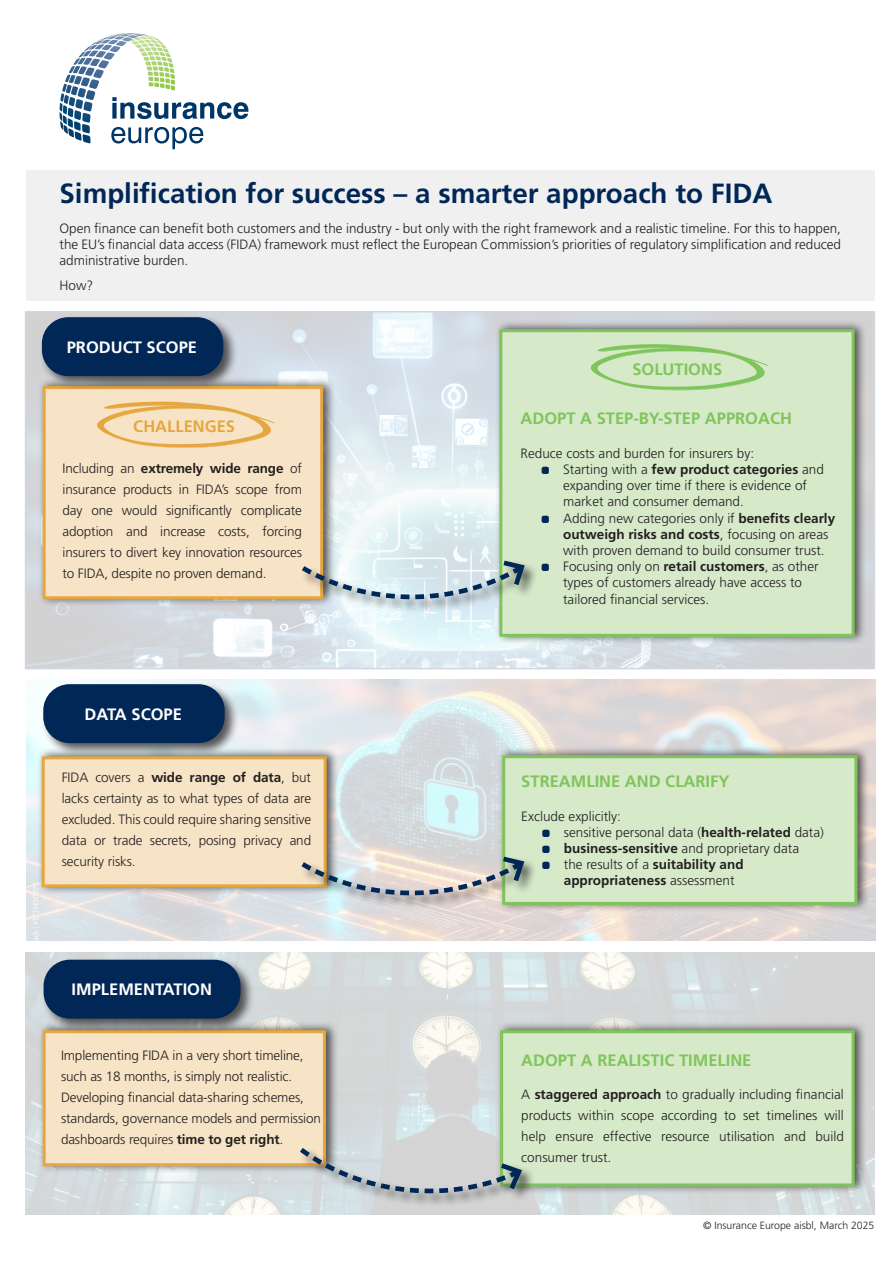
<style>
.page{position:relative;width:893px;height:1263px;background:#fff}
.page>*{position:absolute;margin:0;border:0;box-sizing:border-box;transform-origin:0 0}
.t1{font:700 27.75px "Frutiger LT Pro";color:#002756}
.t2{font:700 16.5px "Frutiger LT Pro";color:#80c55b}
.t3{font:700 16.5px "Frutiger LT Pro";color:#fff}
.t4{font:700 16.5px "Frutiger LT Pro";color:#e6a640}
.t5{font:300 13.5px/21px "Frutiger LT Pro";color:#231f20;text-align:justify}
.t6{font:700 13.5px/16.2px "Frutiger LT Pro";color:#231f20}
.t7{font:300 10.5px "Frutiger LT Pro";color:#231f20}
.s1{font-weight:700}
.s2{color:#002756}
.s3{font-weight:300}
</style>
<div class="page">
<img style="left:28px;top:314px;width:844px;height:352px">
<img style="left:26px;top:679px;width:849px;height:261px">
<div style="left:38px;top:377px;width:298px;height:230px;background:#231f20;opacity:.75"></div>
<div style="left:43px;top:386px;width:280px;height:213px;background:#f7e4c6;border:3px solid #e6a640"></div>
<div style="left:495px;top:320px;width:372px;height:324px;background:#231f20;opacity:.75"></div>
<div style="left:499px;top:329px;width:356px;height:308px;background:#d6e9c9;border:3px solid #80c55b"></div>
<div style="left:26px;top:170px;width:848px;height:131px;background:#f0f0f0"></div>
<svg style="left:97px;top:402px;width:178px;height:46px"></svg>
<svg style="left:591px;top:344px;width:177px;height:46px"></svg>
<div style="left:37px;top:747px;width:302px;height:148px;background:#231f20;opacity:.75"></div>
<div style="left:42px;top:756px;width:285px;height:131px;background:#f7e4c6;border:3px solid #e6a640"></div>
<div style="left:498px;top:746px;width:372px;height:167px;background:#231f20;opacity:.75"></div>
<div style="left:502px;top:755px;width:355px;height:150px;background:#d6e9c9;border:3px solid #80c55b"></div>
<svg style="left:60px;top:33px;width:188px;height:116px"></svg>
<div style="left:39px;top:315px;width:199px;height:75px;background:#231f20;opacity:.75"></div>
<div style="left:43px;top:318px;width:180px;height:57px;background:#002756;border-radius:26px"></div>
<div style="left:42px;top:317px;width:181px;height:59px;border:2px solid #002756;border-radius:26px"></div>
<div style="left:41px;top:682px;width:198px;height:75px;background:#231f20;opacity:.75"></div>
<div style="left:44px;top:685px;width:180px;height:57px;background:#002756;border-radius:26px"></div>
<div style="left:43px;top:684px;width:182px;height:59px;border:2px solid #002756;border-radius:26px"></div>
<div style="left:300px;top:855px;width:238px;height:54px;background:#231f20;opacity:.75"></div>
<svg style="left:300px;top:856px;width:225px;height:40px;background:#c7c5bf"></svg>
<img style="left:26px;top:952px;width:848px;height:262px">
<div style="left:496px;top:1021px;width:371px;height:173px;background:#231f20;opacity:.75"></div>
<div style="left:500px;top:1030px;width:355px;height:156px;background:#d6e9c9;border:3px solid #80c55b"></div>
<div style="left:38px;top:1021px;width:301px;height:153px;background:#231f20;opacity:.75"></div>
<div style="left:43px;top:1030px;width:283px;height:136px;background:#f7e4c6;border:3px solid #e6a640"></div>
<div style="left:41px;top:957px;width:214px;height:76px;background:#231f20;opacity:.75"></div>
<div style="left:44px;top:960px;width:196px;height:58px;background:#002756;border-radius:26px"></div>
<div style="left:44px;top:960px;width:197px;height:58px;border:2px solid #002756;border-radius:26px"></div>
<div style="left:298px;top:1146px;width:238px;height:62px;background:#231f20;opacity:.75"></div>
<svg style="left:299px;top:1147px;width:224px;height:47px;background:#bdc2c2"></svg>
<div style="left:301px;top:559px;width:237px;height:54px;background:#231f20;opacity:.75"></div>
<svg style="left:301px;top:560px;width:225px;height:40px;background:#bfcdcd"></svg>
<h1 class="t1" style="left:60px;top:177px;width:714px">Simplification for success – a smarter approach to FIDA</h1>
<p class="t5" style="left:60px;top:220px;width:783px;line-height:16.2px">Open finance can benefit both customers and the industry - but only with the right framework and a realistic timeline. For this to happen, the EU’s financial data access (FIDA) framework must reflect the European Commission’s priorities of regulatory simplification and reduced administrative burden.</p>
<p class="t5" style="left:60px;top:275px;width:35px">How?</p>
<p class="t3" style="left:67px;top:337px;width:132px">PRODUCT SCOPE</p>
<p class="t4" style="left:133px;top:416px;width:103px">CHALLENGES</p>
<p class="t5" style="left:63px;top:458px;width:241px">Including an <span class="s1">extremely wide range</span> of insurance products in FIDA’s scope from day one would significantly complicate adoption and increase costs, forcing insurers to divert key innovation resources to FIDA, despite no proven demand.</p>
<p class="t3" style="left:85px;top:704px;width:99px">DATA SCOPE</p>
<p class="t2" style="left:632px;top:359px;width:91px">SOLUTIONS</p>
<p class="t2" style="left:521px;top:409px;width:273px">ADOPT A STEP-BY-STEP APPROACH</p>
<p class="t5" style="left:521px;top:443px;width:235px">Reduce costs and burden for insurers by:</p>
<p class="t5" style="left:563px;top:461px;width:262px;line-height:16.2px;text-align:left;text-indent:-21px"><span class="s2">•</span> Starting with a <span class="s1">few product categories</span> and expanding over time if there is evidence of market and consumer demand.</p>
<p class="t5" style="left:563px;top:510px;width:274px;line-height:16.2px;text-align:left;text-indent:-21px"><span class="s2">•</span> Adding new categories only if <span class="s1">benefits clearly outweigh risks and costs</span>, focusing on areas with proven demand to build consumer trust.</p>
<p class="t5" style="left:563px;top:559px;width:257px;line-height:16.2px;text-align:left;text-indent:-21px"><span class="s2">•</span> Focusing only on <span class="s1">retail customers</span>, as other types of customers already have access to tailored financial services.</p>
<p class="t5" style="left:62px;top:767px;width:251px">FIDA covers a <span class="s1">wide range of data</span>, but lacks certainty as to what types of data are excluded. This could require sharing sensitive data or trade secrets, posing privacy and security risks.</p>
<p class="t2" style="left:521px;top:771px;width:210px">STREAMLINE AND CLARIFY</p>
<p class="t5" style="left:521px;top:805px;width:101px">Exclude explicitly:</p>
<p class="t5" style="left:543px;top:822px;width:283px"><span class="s2">•</span> sensitive personal data (<span class="s1">health-related</span> data)</p>
<p class="t6" style="left:543px;top:840px;width:258px"><span class="s2">•</span> business-sensitive <span class="s3">and proprietary data</span></p>
<p class="t6" style="left:564px;top:856px;width:181px;text-indent:-21px"><span class="s2">•</span> <span class="s3">the results of a</span> suitability and appropriateness <span class="s3">assessment</span></p>
<p class="t3" style="left:72px;top:980px;width:142px">IMPLEMENTATION</p>
<p class="t5" style="left:61px;top:1045px;width:261px;text-align:left">Implementing FIDA in a very short timeline, such as 18 months, is simply not realistic.<br>Developing financial data-sharing schemes, standards, governance models and permission dashboards requires <span class="s1">time to get right</span>.</p>
<p class="t2" style="left:521px;top:1050px;width:232px">ADOPT A REALISTIC TIMELINE</p>
<p class="t5" style="left:521px;top:1084px;width:324px">A <span class="s1">staggered approach</span> to gradually including financial products within scope according to set timelines will help ensure effective resource utilisation and build consumer trust.</p>
<p class="t7" style="left:703px;top:1219px;width:173px">© Insurance Europe aisbl, March 2025</p>
</div>
